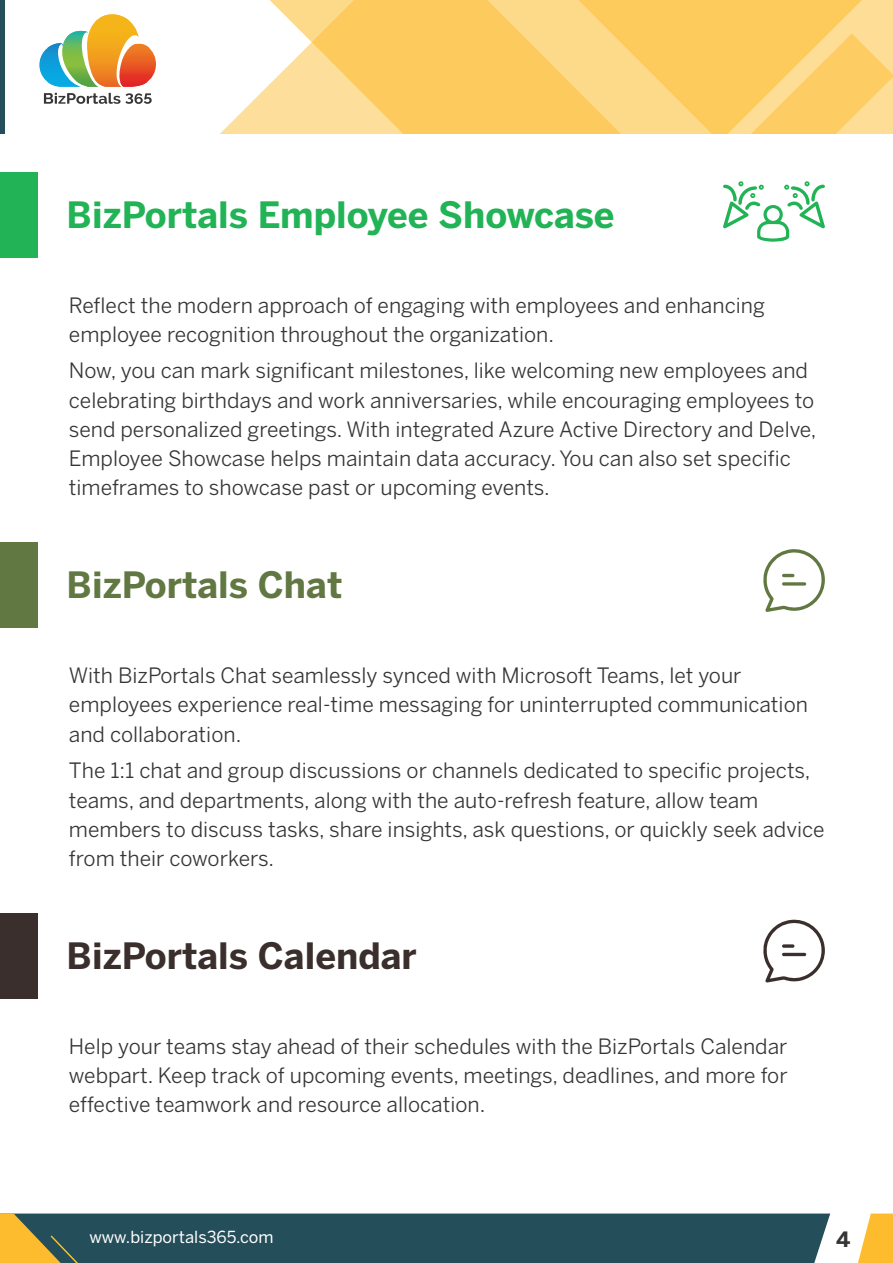
<style>
.page{position:relative;width:893px;height:1263px;background:#fff}
.page>*{position:absolute;margin:0;border:0;box-sizing:border-box;transform-origin:0 0}
.t1{font:700 36px "Benton Sans";color:#22b356}
.t2{font:700 36px "Benton Sans";color:#3a2f2c}
.t3{font:700 36px "Benton Sans";color:#627842}
.t4{font:21px/29.2px "Benton Sans";color:#373535}
.t5{font:700 21px "Benton Sans";color:#373535}
.t6{font:16.5px "Benton Sans";color:#fff}
</style>
<div class="page">
<svg style="left:783px;top:0;width:110px;height:33px;background:#fdd275"></svg>
<svg style="left:783px;top:33px;width:110px;height:101px;background:#fdd173"></svg>
<svg style="left:79px;top:0;width:704px;height:134px;fill:#fdcc62"></svg>
<svg style="left:44px;top:93px;width:108px;height:11px"></svg>
<img style="left:39px;top:43px;width:20px;height:44px">
<img style="left:59px;top:31px;width:28px;height:56px">
<div style="left:87px;top:12px;width:52px;height:10px;background:#fff"></div>
<img style="left:87px;top:14px;width:52px;height:73px">
<svg style="left:116px;top:42px;width:40px;height:2px"></svg>
<img style="left:116px;top:44px;width:40px;height:43px">
<div style="left:0;top:0;width:5px;height:134px;background:#244e5a"></div>
<div style="left:0;top:172px;width:37px;height:85px;background:#22b356"></div>
<svg style="left:723px;top:181px;width:102px;height:61px"></svg>
<div style="left:0;top:542px;width:37px;height:86px;background:#627842"></div>
<svg style="left:763px;top:549px;width:62px;height:63px"></svg>
<svg style="left:0;top:1213px;width:830px;height:50px;background:#32565a"></svg>
<svg style="left:858px;top:1213px;width:35px;height:50px"></svg>
<div style="left:0;top:913px;width:37px;height:85px;background:#3a2f2c"></div>
<svg style="left:763px;top:919px;width:62px;height:63px"></svg>
<h1 class="t1" style="left:67px;top:201px;width:550px">BizPortals Employee Showcase</h1>
<p class="t4" style="left:69px;top:292px;width:697px">Reflect the modern approach of engaging with employees and enhancing employee recognition throughout the organization.</p>
<p class="t4" style="left:69px;top:358px;width:749px">Now, you can mark significant milestones, like welcoming new employees and celebrating birthdays and work anniversaries, while encouraging employees to send personalized greetings. With integrated Azure Active Directory and Delve, Employee Showcase helps maintain data accuracy. You can also set specific timeframes to showcase past or upcoming events.</p>
<h1 class="t3" style="left:67px;top:572px;width:277px">BizPortals Chat</h1>
<p class="t4" style="left:69px;top:663px;width:741px">With BizPortals Chat seamlessly synced with Microsoft Teams, let your employees experience real-time messaging for uninterrupted communication and collaboration.</p>
<p class="t4" style="left:69px;top:758px;width:757px">The 1:1 chat and group discussions or channels dedicated to specific projects, teams, and departments, along with the auto-refresh feature, allow team members to discuss tasks, share insights, ask questions, or quickly seek advice from their coworkers.</p>
<h1 class="t2" style="left:67px;top:942px;width:352px">BizPortals Calendar</h1>
<p class="t4" style="left:69px;top:1033px;width:720px;text-align:justify">Help your teams stay ahead of their schedules with the BizPortals Calendar webpart. Keep track of upcoming events, meetings, deadlines, and more for effective teamwork and resource allocation.</p>
<p class="t6" style="left:89px;top:1231px;width:186px">www.bizportals365.com</p>
<p class="t5" style="left:836px;top:1231px;width:16px">4</p>
</div>
